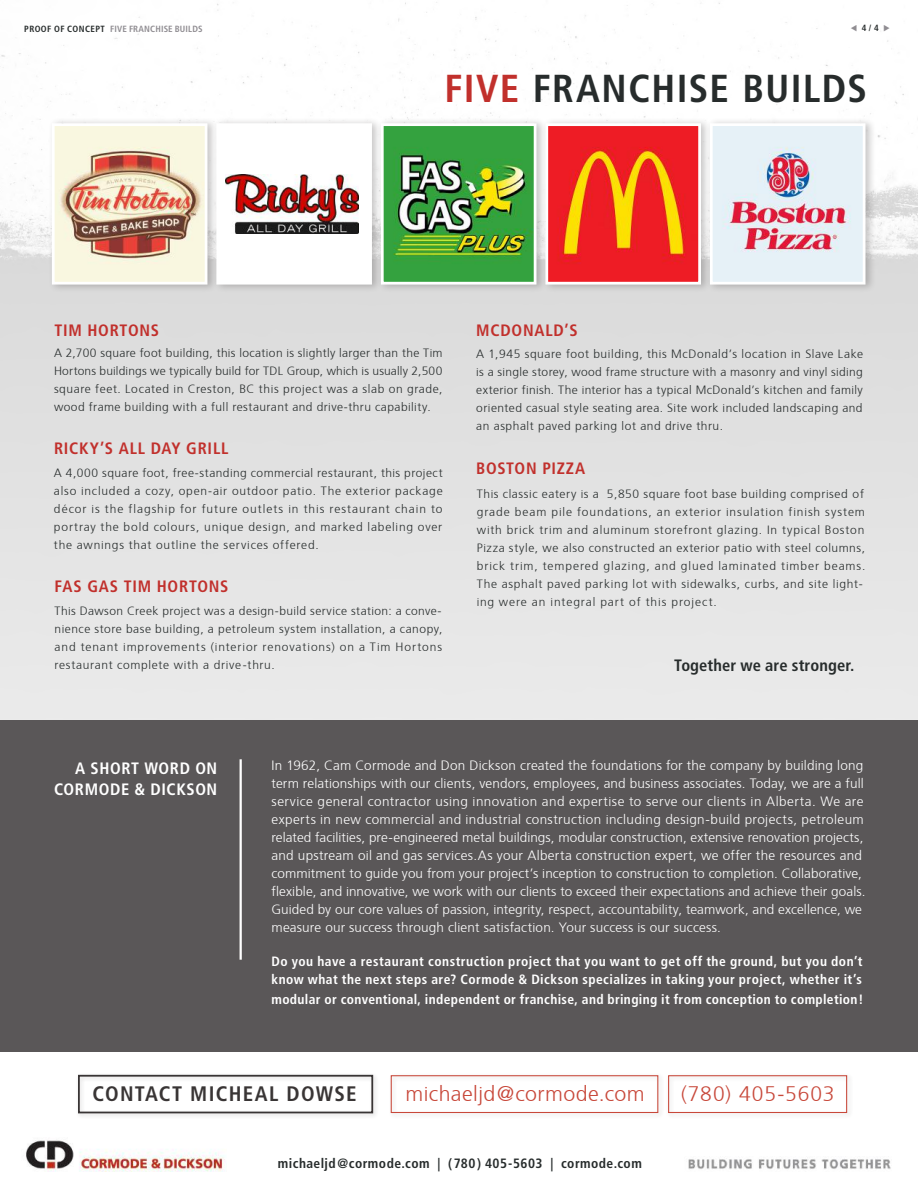
<style>
.page{position:relative;width:918px;height:1188px;background:#fff}
.page>*{position:absolute;margin:0;border:0;box-sizing:border-box;transform-origin:0 0}
.t1{font:700 condensed 39px "Frutiger LT Std";letter-spacing:.035em;color:#272c2c}
.t2{font:300 21.45px "Frutiger";letter-spacing:.02em;color:#c8483a}
.t3{font:700 condensed 21px "Frutiger LT Std";letter-spacing:.06em;color:#393535}
.t4{font:300 21px "Frutiger";letter-spacing:.04em;color:#c8483a}
.t5{font:700 condensed 16.5px "Frutiger LT Std";letter-spacing:.045em;color:#c1302c}
.t6{font:700 condensed 16.5px/21px "Frutiger LT Std";letter-spacing:.035em;color:#fff;text-align:right}
.t7{font:700 condensed 16.5px "Frutiger LT Std";letter-spacing:.005em;color:#272c2c}
.t8{font:300 13.5px/18px "Frutiger";letter-spacing:.01em;color:#fff}
.t9{font:700 condensed 13.5px/18px "Frutiger LT Std";letter-spacing:.03em;color:#fff}
.t10{font:700 condensed 13.5px "Frutiger LT Std";letter-spacing:.035em;color:#272c2c}
.t11{font:300 12px/18px "Frutiger";letter-spacing:.06em;color:#272c2c;text-align:justify}
.t12{font:700 condensed 9px "Frutiger LT Std";letter-spacing:.02em;color:#908d92}
.t13{font:700 condensed 9px "Frutiger LT Std";color:#272c2c}
.s1{color:#272c2c}
.s2{color:#c1302c}
</style>
<div class="page">
<img style="left:26px;top:1140px;width:199px;height:32px">
<img style="left:688px;top:1159px;width:203px;height:10px">
<div style="left:49px;top:118px;width:169px;height:175px;background:#241f1f;opacity:.25"></div>
<img style="left:56px;top:127px;width:147px;height:154px">
<div style="left:52px;top:123px;width:155px;height:162px;border:3px solid #fff"></div>
<div style="left:213px;top:118px;width:170px;height:175px;background:#241f1f;opacity:.25"></div>
<div style="left:218px;top:125px;width:153px;height:158px;background:#fff"></div>
<img style="left:226px;top:174px;width:133px;height:59px">
<div style="left:542px;top:118px;width:170px;height:175px;background:#241f1f;opacity:.25"></div>
<img style="left:549px;top:127px;width:148px;height:154px">
<div style="left:545px;top:123px;width:156px;height:162px;border:3px solid #fff"></div>
<div style="left:707px;top:118px;width:169px;height:175px;background:#241f1f;opacity:.25"></div>
<img style="left:714px;top:127px;width:148px;height:154px">
<div style="left:710px;top:123px;width:156px;height:162px;border:3px solid #fff"></div>
<div style="left:0;top:720px;width:918px;height:331px;background:#5a5758"></div>
<hr style="left:240px;top:759px;width:2px;height:201px;background:#fff">
<div style="left:75px;top:1072px;width:305px;height:47px;background:#241f1f;opacity:.2"></div>
<div style="left:78px;top:1075px;width:295px;height:38px;border:2px solid #393535"></div>
<div style="left:391px;top:1075px;width:267px;height:38px;border:1px solid #c8483a"></div>
<div style="left:668px;top:1075px;width:179px;height:38px;border:1px solid #c8483a"></div>
<div style="left:378px;top:118px;width:169px;height:175px;background:#241f1f;opacity:.25"></div>
<img style="left:385px;top:127px;width:147px;height:154px">
<div style="left:381px;top:123px;width:155px;height:162px;border:3px solid #fff"></div>
<p class="t12" style="left:24px;top:23px;width:180px"><span class="s1">PROOF OF CONCEPT</span> FIVE FRANCHISE BUILDS</p>
<p class="t13" style="left:862px;top:23px;width:18px">4 / 4</p>
<h3 class="t5" style="left:54px;top:321px;width:106px">TIM HORTONS</h3>
<h1 class="t1" style="left:445px;top:66px;width:424px"><span class="s2">FIVE</span> FRANCHISE BUILDS</h1>
<h3 class="t5" style="left:476px;top:321px;width:103px">MCDONALD’S</h3>
<p class="t11" style="left:54px;top:343px;width:390px">A 2,700 square foot building, this location is slightly larger than the Tim Hortons buildings we typically build for TDL Group, which is usually 2,500 square feet. Located in Creston, BC this project was a slab on grade, wood frame building with a full restaurant and drive-thru capability.</p>
<h3 class="t5" style="left:54px;top:438px;width:176px">RICKY’S ALL DAY GRILL</h3>
<p class="t11" style="left:54px;top:463px;width:390px">A 4,000 square foot, free-standing commercial restaurant, this project also included a cozy, open-air outdoor patio. The exterior package décor is the flagship for future outlets in this restaurant chain to portray the bold colours, unique design, and marked labeling over the awnings that outline the services offered.</p>
<h3 class="t5" style="left:55px;top:577px;width:175px">FAS GAS TIM HORTONS</h3>
<p class="t11" style="left:55px;top:601px;width:389px">This Dawson Creek project was a design-build service station: a conve&shy;nience store base building, a petroleum system installation, a canopy, and tenant improvements (interior renovations) on a Tim Hortons restaurant complete with a drive-thru.</p>
<p class="t11" style="left:476px;top:344px;width:388px">A 1,945 square foot building, this McDonald’s location in Slave Lake is a single storey, wood frame structure with a masonry and vinyl siding exterior finish. The interior has a typical McDonald’s kitchen and family oriented casual style seating area. Site work included landscaping and an asphalt paved parking lot and drive thru.</p>
<h3 class="t5" style="left:476px;top:458px;width:111px">BOSTON PIZZA</h3>
<p class="t11" style="left:477px;top:484px;width:390px;text-align:left">This classic eatery is a 5,850 square foot base building comprised of grade beam pile foundations, an exterior insulation finish system with brick trim and aluminum storefront glazing. In typical Boston Pizza style, we also constructed an exterior patio with steel columns, brick trim, tempered glazing, and glued laminated timber beams.<br>The asphalt paved parking lot with sidewalks, curbs, and site light&shy;ing were an integral part of this project.</p>
<h3 class="t7" style="left:674px;top:655px;width:182px">Together we are stronger.</h3>
<h3 class="t6" style="left:54px;top:758px;width:165px">A SHORT WORD ON<br>CORMODE &amp; DICKSON</h3>
<p class="t8" style="left:272px;top:756px;width:596px">In 1962, Cam Cormode and Don Dickson created the foundations for the company by building long term relationships with our clients, vendors, employees, and business associates. Today, we are a full service general contractor using innovation and expertise to serve our clients in Alberta. We are experts in new commercial and industrial construction including design-build projects, petroleum related facilities, pre-engineered metal buildings, modular construction, extensive renovation projects, and upstream oil and gas services.As your Alberta construction expert, we offer the resources and commitment to guide you from your project’s inception to construction to completion. Collaborative, flexible, and innovative, we work with our clients to exceed their expectations and achieve their goals.<br>Guided by our core values of passion, integrity, respect, accountability, teamwork, and excellence, we measure our success through client satisfaction. Your success is our success.</p>
<p class="t9" style="left:272px;top:953px;width:593px">Do you have a restaurant construction project that you want to get off the ground, but you don’t know what the next steps are? Cormode &amp; Dickson specializes in taking your project, whether it’s</p>
<p class="t9" style="left:272px;top:990px;width:594px">modular or conventional, independent or franchise, and bringing it from conception to completion!</p>
<h3 class="t3" style="left:93px;top:1082px;width:266px">CONTACT MICHEAL DOWSE</h3>
<h2 class="t2" style="left:406px;top:1079px;width:241px">michaeljd@cormode.com</h2>
<h3 class="t4" style="left:681px;top:1079px;width:155px">(780) 405-5603</h3>
<p class="t10" style="left:278px;top:1155px;width:365px">michaeljd@cormode.com | (780) 405-5603 | cormode.com</p>
</div>
